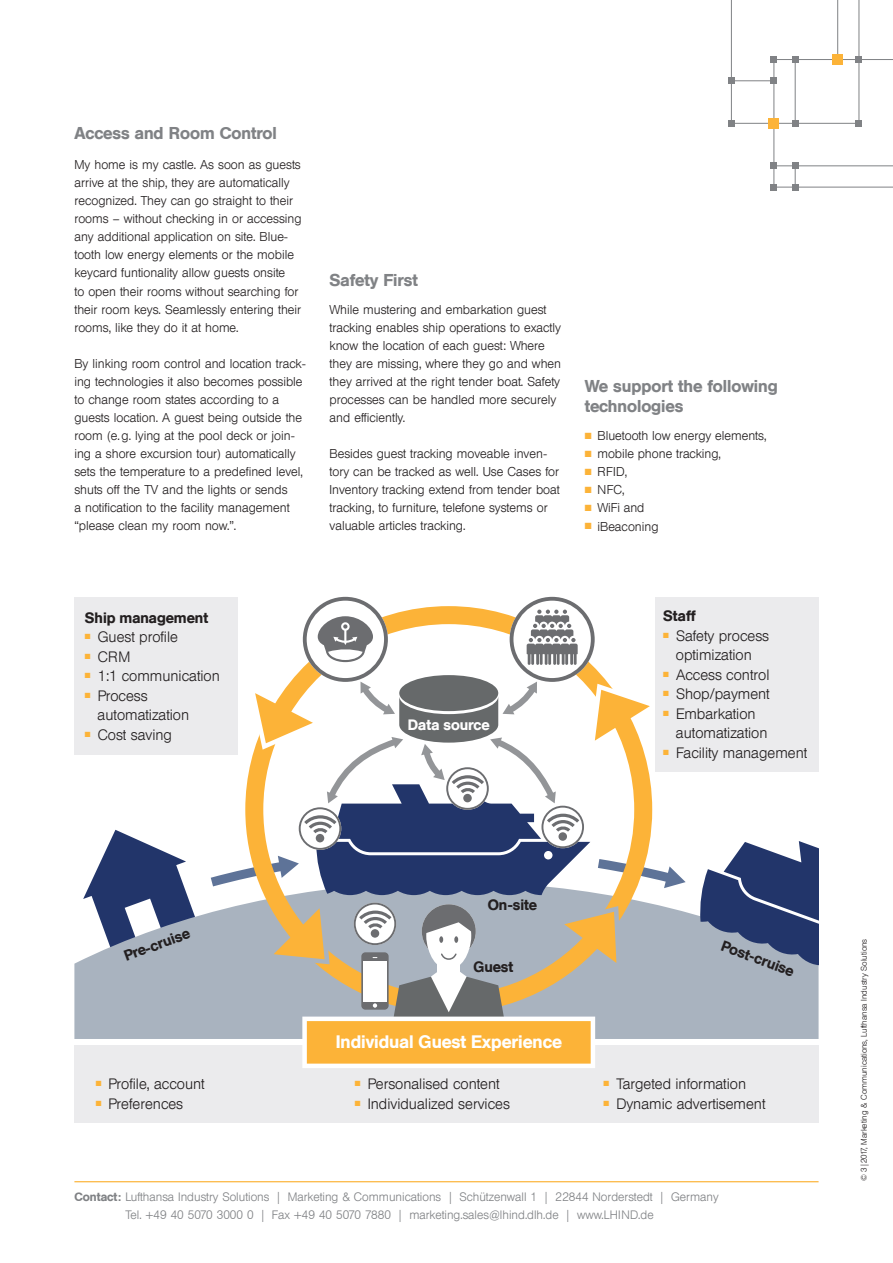
<style>
.page{position:relative;width:893px;height:1263px;background:#fff}
.page>*{position:absolute;margin:0;border:0;box-sizing:border-box;transform-origin:0 0}
.t1{font:500 18px "Lufthansa";color:#fff}
.t2{font:500 17.1px/19.5px "Lufthansa";color:#808285}
.t3{font:300 15px/19.5px "Lufthansa";color:#231f20}
.t4{font:500 15px "Lufthansa";color:#231f20}
.t5{font:500 15px "Lufthansa";color:#fff}
.t6{font:300 12.75px/18px "Lufthansa";color:#231f20}
.t7{font:300 12.15px/18px "Lufthansa";color:#808285}
.t8{font:300 8.25px "Lufthansa";color:#231f20}
.s1{color:#fcb338}
.s2{font-weight:500}
</style>
<div class="page">
<hr style="left:74px;top:1181px;width:745px;height:1px;background:#fcb338">
<hr style="left:731px;top:123px;width:128px;height:1px;background:#808285">
<hr style="left:731px;top:80px;width:43px;height:1px;background:#808285">
<hr style="left:774px;top:165px;width:119px;height:1px;background:#808285">
<hr style="left:774px;top:59px;width:119px;height:1px;background:#808285">
<hr style="left:774px;top:187px;width:119px;height:1px;background:#808285">
<hr style="left:773px;top:60px;width:1px;height:127px;background:#808285">
<hr style="left:731px;top:0;width:1px;height:123px;background:#808285">
<hr style="left:837px;top:0;width:1px;height:60px;background:#808285">
<hr style="left:859px;top:0;width:1px;height:123px;background:#808285">
<div style="left:832px;top:54px;width:11px;height:11px;background:#fcb338"></div>
<div style="left:769px;top:118px;width:10px;height:11px;background:#fcb338"></div>
<svg style="left:771px;top:163px;width:6px;height:6px"></svg>
<svg style="left:771px;top:184px;width:6px;height:6px"></svg>
<svg style="left:792px;top:163px;width:6px;height:27px"></svg>
<div style="left:856px;top:56px;width:6px;height:7px;background:#808285"></div>
<svg style="left:856px;top:120px;width:6px;height:6px"></svg>
<div style="left:728px;top:120px;width:7px;height:6px;background:#808285"></div>
<div style="left:728px;top:78px;width:7px;height:6px;background:#808285"></div>
<div style="left:771px;top:56px;width:6px;height:7px;background:#808285"></div>
<svg style="left:771px;top:78px;width:6px;height:6px"></svg>
<div style="left:792px;top:56px;width:6px;height:7px;background:#808285"></div>
<svg style="left:792px;top:120px;width:6px;height:6px"></svg>
<hr style="left:795px;top:60px;width:1px;height:63px;background:#808285">
<svg style="left:74px;top:912px;width:745px;height:127px;background:#aeb7c3"></svg>
<div style="left:74px;top:1045px;width:745px;height:78px;background:#ebebed"></div>
<svg style="left:699px;top:841px;width:120px;height:155px;background:#6d7a9a"></svg>
<div style="left:74px;top:597px;width:164px;height:157px;background:#ebebed"></div>
<div style="left:655px;top:597px;width:164px;height:174px;background:#ebebed"></div>
<svg style="left:83px;top:597px;width:603px;height:471px"></svg>
<h2 class="t2" style="left:74px;top:124px;width:204px">Access and Room Control</h2>
<p class="t6" style="left:74px;top:156px;width:229px">My home is my castle. As soon as guests arrive at the ship, they are automatically recognized. They can go straight to their rooms – without checking in or accessing any additional application on site. Blue&shy;tooth low energy elements or the mobile keycard funtionality allow guests onsite<br>to open their rooms without searching for their room keys. Seamlessly entering their rooms, like they do it at home.</p>
<p class="t6" style="left:74px;top:355px;width:233px">By linking room control and location track&shy;ing technologies it also becomes possible to change room states according to a guests location. A guest being outside the room (e.g. lying at the pool deck or join&shy;ing a shore excursion tour) automatically sets the temperature to a predefined level, shuts off the TV and the lights or sends<br>a notification to the facility management “please clean my room now.”.</p>
<h2 class="t2" style="left:330px;top:271px;width:90px">Safety First</h2>
<p class="t6" style="left:330px;top:300px;width:233px">While mustering and embarkation guest tracking enables ship operations to exactly know the location of each guest: Where they are missing, where they go and when they arrived at the right tender boat. Safety processes can be handled more securely and efficiently.</p>
<p class="t6" style="left:330px;top:445px;width:232px">Besides guest tracking moveable inven&shy;tory can be tracked as well. Use Cases for Inventory tracking extend from tender boat tracking, to furniture, telefone systems or valuable articles tracking.</p>
<h2 class="t2" style="left:585px;top:377px;width:195px">We support the following technologies</h2>
<p class="t6" style="left:585px;top:427px;width:183px"><span class="s1">■</span> Bluetooth low energy elements,</p>
<p class="t6" style="left:585px;top:445px;width:138px"><span class="s1">■</span> mobile phone tracking,</p>
<p class="t6" style="left:585px;top:463px;width:44px"><span class="s1">■</span> RFID,</p>
<p class="t6" style="left:585px;top:481px;width:41px"><span class="s1">■</span> NFC,</p>
<p class="t6" style="left:585px;top:499px;width:61px"><span class="s1">■</span> WiFi and</p>
<p class="t6" style="left:585px;top:517px;width:75px"><span class="s1">■</span> iBeaconing</p>
<p class="t4" style="left:85px;top:609px;width:125px">Ship management</p>
<p class="t3" style="left:85px;top:627px;width:95px"><sup>■</sup> Guest profile</p>
<p class="t3" style="left:85px;top:647px;width:47px"><sup>■</sup> CRM</p>
<p class="t3" style="left:85px;top:666px;width:136px"><sup>■</sup> 1:1 communication</p>
<p class="t3" style="left:98px;top:686px;width:93px;text-indent:-13px"><sup>■</sup> Process automatization</p>
<p class="t3" style="left:85px;top:725px;width:89px"><sup>■</sup> Cost saving</p>
<p class="t5" style="left:408px;top:716px;width:83px">Data source</p>
<p class="t4" style="left:663px;top:607px;width:34px">Staff</p>
<p class="t3" style="left:663px;top:626px;width:107px;text-align:center"><sup>■</sup> Safety process optimization</p>
<p class="t3" style="left:663px;top:665px;width:108px"><sup>■</sup> Access control</p>
<p class="t3" style="left:663px;top:684px;width:108px"><sup>■</sup> Shop/payment</p>
<p class="t3" style="left:676px;top:704px;width:93px;text-indent:-13px"><sup>■</sup> Embarkation automatization</p>
<p class="t3" style="left:663px;top:743px;width:146px"><sup>■</sup> Facility management</p>
<p class="t4" style="left:122px;top:948px;width:70px;rotate:-20deg">Pre-cruise</p>
<p class="t3" style="left:96px;top:1074px;width:111px"><sup>■</sup> Profile, account</p>
<p class="t3" style="left:96px;top:1094px;width:89px"><sup>■</sup> Preferences</p>
<p class="t4" style="left:488px;top:896px;width:51px">On-site</p>
<p class="t4" style="left:473px;top:958px;width:41px">Guest</p>
<h1 class="t1" style="left:336px;top:1031px;width:228px">Individual Guest Experience</h1>
<p class="t3" style="left:355px;top:1074px;width:146px"><sup>■</sup> Personalised content</p>
<p class="t3" style="left:355px;top:1094px;width:156px"><sup>■</sup> Individualized services</p>
<p class="t4" style="left:725px;top:937px;width:78px;rotate:20deg">Post-cruise</p>
<p class="t3" style="left:604px;top:1074px;width:144px"><sup>■</sup> Targeted information</p>
<p class="t3" style="left:604px;top:1094px;width:163px"><sup>■</sup> Dynamic advertisement</p>
<p class="t7" style="left:125px;top:1188px;width:595px;text-indent:-51px"><span class="s2">Contact:</span> Lufthansa Industry Solutions | Marketing &amp; Communications | Schützenwall 1 | 22844 Norderstedt | Germany<br>Tel. +49 40 5070 3000 0 | Fax +49 40 5070 7880 | marketing.sales@lhind.dlh.de | www.LHIND.de</p>
<p class="t8" style="left:859px;top:1181px;width:244px;rotate:-90deg">© 3|2017, Marketing &amp; Communications, Lufthansa Industry Solutions</p>
</div>
